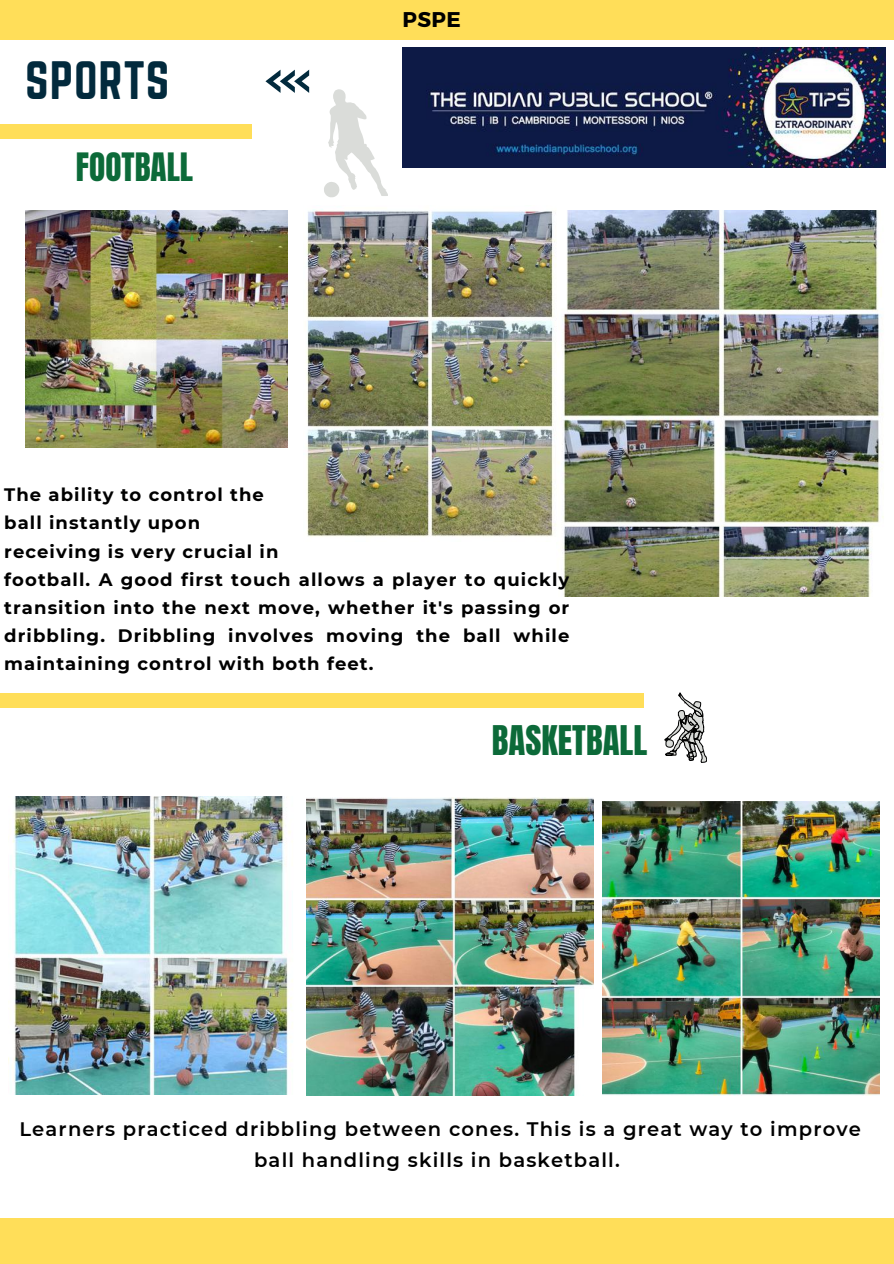
<style>
.page{position:relative;width:894px;height:1264px;background:#fff}
.page>*{position:absolute;margin:0;border:0;box-sizing:border-box;transform-origin:0 0}
.t1{font:47.25px "Norwester";letter-spacing:.015em;color:#022a3d}
.t2{font:34.8px "Anton";color:#0c6a39}
.t3{font:33.3px "Anton";color:#0c6a39}
.t4{font:700 21.3px "Montserrat";color:#000}
.t5{font:600 19.5px/30.3px "Montserrat";letter-spacing:.06em;color:#000;text-align:center}
.t6{font:700 18px/28.2px "Montserrat";letter-spacing:.06em;color:#000}
</style>
<div class="page">
<div style="left:0;top:693px;width:644px;height:14px;background:#ffde59"></div>
<div style="left:0;top:124px;width:251px;height:14px;background:#ffde59"></div>
<svg style="left:265px;top:70px;width:44px;height:23px"></svg>
<div style="left:0;top:0;width:893px;height:39px;background:#ffde59"></div>
<div style="left:0;top:1217px;width:893px;height:46px;background:#ffde59"></div>
<img style="left:402px;top:47px;width:483px;height:120px">
<svg style="left:664px;top:693px;width:42px;height:69px"></svg>
<svg style="left:324px;top:89px;width:64px;height:108px"></svg>
<img style="left:560px;top:211px;width:324px;height:386px">
<img style="left:8px;top:796px;width:285px;height:298px">
<img style="left:25px;top:211px;width:262px;height:236px">
<img style="left:306px;top:209px;width:250px;height:328px">
<img style="left:306px;top:797px;width:287px;height:298px">
<img style="left:602px;top:801px;width:277px;height:294px">
<h1 class="t1" style="left:25px;top:52px;width:146px">SPORTS</h1>
<h3 class="t3" style="left:76px;top:143px;width:119px">FOOTBALL</h3>
<p class="t4" style="left:402px;top:5px;width:60px">PSPE</p>
<p class="t6" style="left:4px;top:481px;width:566px">The ability to control the<br>ball instantly upon<br>receiving is very crucial in<br>football. A good first touch allows a player to quickly transition into the next move, whether it's passing or dribbling. Dribbling involves moving the ball while maintaining control with both feet.</p>
<h2 class="t2" style="left:492px;top:715px;width:157px">BASKETBALL</h2>
<p class="t5" style="left:19px;top:1114px;width:842px">Learners practiced dribbling between cones. This is a great way to improve ball handling skills in basketball.</p>
</div>
